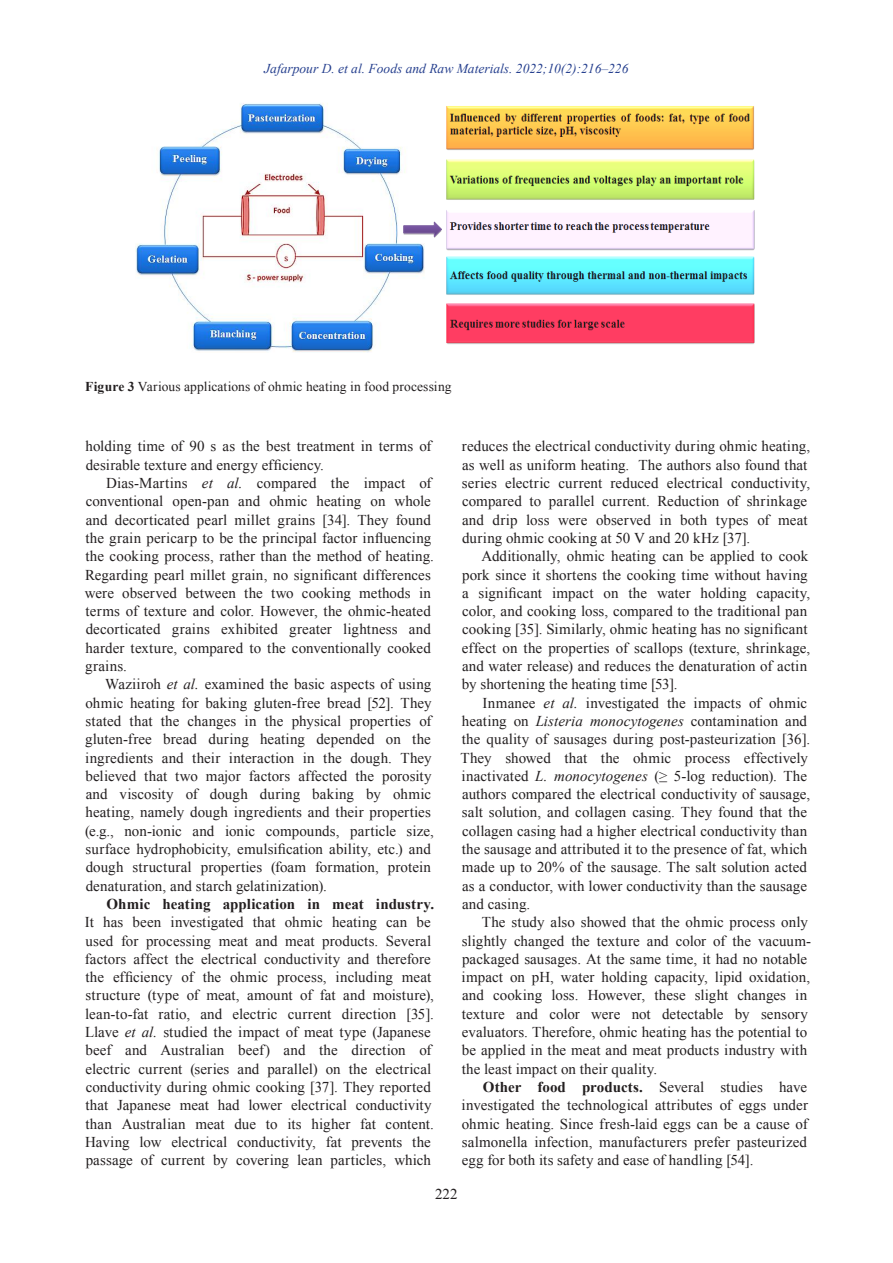
<style>
.page{position:relative;width:893px;height:1263px;background:#fff}
.page>*{position:absolute;margin:0;border:0;box-sizing:border-box;transform-origin:0 0}
.Основной{font:15px/18.3px "Times New Roman";letter-spacing:.005em;color:#231f20}
.Под_рисунок{font:13.5px "Times New Roman";letter-spacing:.01em;color:#231f20}
.t1{font:italic 13.5px "Times New Roman";color:#253f8e}
.s1{font-weight:700}
.s2{font-style:italic}
</style>
<div class="page">
<img style="left:135px;top:103px;width:290px;height:249px">
<img style="left:446px;top:106px;width:309px;height:238px">
<svg style="left:403px;top:221px;width:39px;height:17px"></svg>
<p class="t1" style="left:264px;top:59px;width:366px">Jafarpour D. et al. Foods and Raw Materials. 2022;10(2):216–226</p>
<p class="Под_рисунок" style="left:85px;top:377px;width:368px"><span class="s1">Figure 3</span> Various applications of ohmic heating in food processing</p>
<p class="Основной" style="left:86px;top:437px;width:347px">holding time of 90 s as the best treatment in terms of desirable texture and energy efficiency.</p>
<p class="Основной" style="left:85px;top:474px;width:350px;text-indent:21px">Dias-Martins <span class="s2">et al.</span> compared the impact of conventional open-pan and ohmic heating on whole and decorticated pearl millet grains [34]. They found the grain pericarp to be the principal factor influencing the cooking process, rather than the method of heating.<br>Regarding pearl millet grain, no significant differences were observed between the two cooking methods in terms of texture and color. However, the ohmic-heated decorticated grains exhibited greater lightness and harder texture, compared to the conventionally cooked grains.</p>
<p class="Основной" style="left:85px;top:675px;width:350px;text-indent:20px">Waziiroh <span class="s2">et al.</span> examined the basic aspects of using ohmic heating for baking gluten-free bread [52]. They stated that the changes in the physical properties of gluten-free bread during heating depended on the ingredients and their interaction in the dough. They believed that two major factors affected the porosity and viscosity of dough during baking by ohmic heating, namely dough ingredients and their properties (e.g., non-ionic and ionic compounds, particle size, surface hydrophobicity, emulsification ability, etc.) and dough structural properties (foam formation, protein denaturation, and starch gelatinization).</p>
<p class="Основной" style="left:85px;top:894px;width:351px;text-indent:22px"><span class="s1">Ohmic heating application in meat industry.<br></span>It has been investigated that ohmic heating can be used for processing meat and meat products. Several factors affect the electrical conductivity and therefore the efficiency of the ohmic process, including meat structure (type of meat, amount of fat and moisture), lean-to-fat ratio, and electric current direction [35].<br>Llave <span class="s2">et al.</span> studied the impact of meat type (Japanese beef and Australian beef) and the direction of electric current (series and parallel) on the electrical conductivity during ohmic cooking [37]. They reported that Japanese meat had lower electrical conductivity than Australian meat due to its higher fat content.<br>Having low electrical conductivity, fat prevents the passage of current by covering lean particles, which</p>
<p class="Основной" style="left:462px;top:437px;width:350px">reduces the electrical conductivity during ohmic heating, as well as uniform heating. The authors also found that series electric current reduced electrical conductivity, compared to parallel current. Reduction of shrinkage and drip loss were observed in both types of meat during ohmic cooking at 50 V and 20 kHz [37].</p>
<p class="Основной" style="left:462px;top:547px;width:350px;text-indent:20px">Additionally, ohmic heating can be applied to cook pork since it shortens the cooking time without having a significant impact on the water holding capacity, color, and cooking loss, compared to the traditional pan cooking [35]. Similarly, ohmic heating has no significant effect on the properties of scallops (texture, shrinkage, and water release) and reduces the denaturation of actin by shortening the heating time [53].</p>
<p class="Основной" style="left:461px;top:693px;width:351px;text-indent:22px">Inmanee <span class="s2">et al.</span> investigated the impacts of ohmic heating on <span class="s2">Listeria monocytogenes</span> contamination and the quality of sausages during post-pasteurization [36].<br>They showed that the ohmic process effectively inactivated <span class="s2">L. monocytogenes</span> (≥ 5-log reduction). The authors compared the electrical conductivity of sausage, salt solution, and collagen casing. They found that the collagen casing had a higher electrical conductivity than the sausage and attributed it to the presence of fat, which made up to 20% of the sausage. The salt solution acted as a conductor, with lower conductivity than the sausage and casing.</p>
<p class="Основной" style="left:462px;top:913px;width:351px;text-indent:20px">The study also showed that the ohmic process only slightly changed the texture and color of the vacuum&shy;packaged sausages. At the same time, it had no notable impact on pH, water holding capacity, lipid oxidation, and cooking loss. However, these slight changes in texture and color were not detectable by sensory evaluators. Therefore, ohmic heating has the potential to be applied in the meat and meat products industry with the least impact on their quality.</p>
<p class="Основной" style="left:462px;top:1077px;width:348px;text-align:justify;text-indent:21px"><span class="s1">Other food products.</span> Several studies have investigated the technological attributes of eggs under ohmic heating. Since fresh-laid eggs can be a cause of salmonella infection, manufacturers prefer pasteurized egg for both its safety and ease of handling [54].</p>
<p class="Основной" style="left:435px;top:1185px;width:24px">222</p>
</div>
